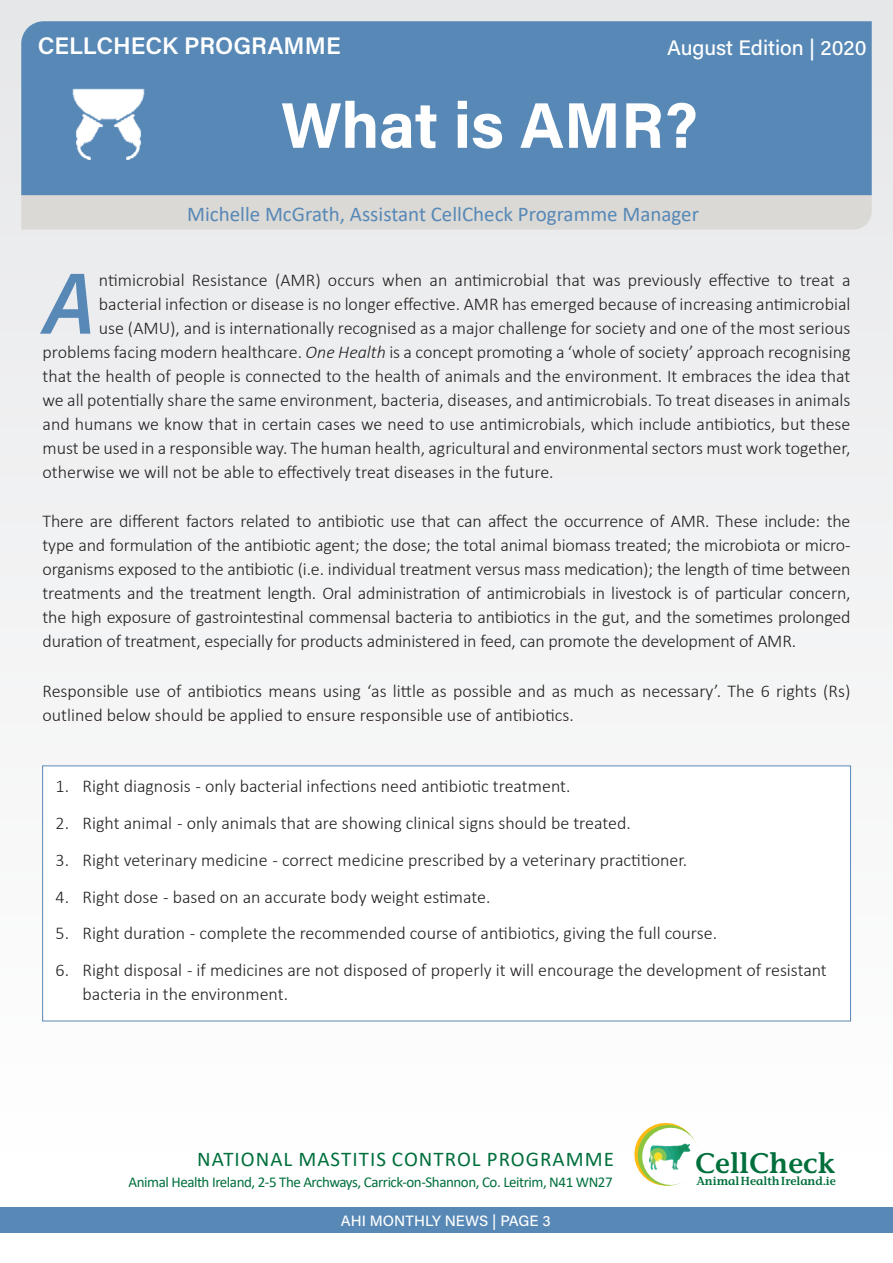
<style>
.page{position:relative;width:893px;height:1263px;background:#fff}
.page>*{position:absolute;margin:0;border:0;box-sizing:border-box;transform-origin:0 0}
.t1{font:87.15px "Acumin Variable Concept";color:#5788b6}
.t2{font:64.5px "Acumin Variable Concept";letter-spacing:.04em;color:#fff}
.t3{font:600 28.35px "Stone Informal Std";color:#006f3c}
.t4{font:24px "Acumin Variable Concept";letter-spacing:.025em;color:#fff}
.t5{font:21px "Calibri";color:#5788b6}
.t6{font:21px "Calibri";letter-spacing:.05em;color:#006f3c}
.t7{font:21px "Acumin Variable Concept";letter-spacing:.03em;color:#fff}
.t8{font:300 18px/24px "Calibri";color:#231f20}
.t9{font:15px "Calibri";letter-spacing:-.03em;color:#006f3c}
.t10{font:15px "Acumin Variable Concept";letter-spacing:.015em;color:#fff}
.t11{font:600 11.7px "Stone Informal Std";letter-spacing:-.005em;color:#006f3c}
.s1{font-style:italic}
</style>
<div class="page">
<div style="left:0;top:0;width:893px;height:1153px;background:#f2f2f3"></div>
<div style="left:21px;top:195px;width:851px;height:35px;background:#dad9d6"></div>
<div style="left:21px;top:21px;width:851px;height:174px;background:#5788b6"></div>
<img style="left:43px;top:61px;width:132px;height:133px;border-radius:66px">
<svg style="left:631px;top:1119px;width:71px;height:67px"></svg>
<img style="left:648px;top:1136px;width:44px;height:36px">
<div style="left:0;top:1208px;width:893px;height:25px;background:#5788b6"></div>
<div style="left:43px;top:766px;width:807px;height:255px;background:#fff"></div>
<h3 class="t4" style="left:38px;top:30px;width:304px">CELLCHECK PROGRAMME</h3>
<p class="t7" style="left:667px;top:33px;width:201px">August Edition | 2020</p>
<h2 class="t2" style="left:281px;top:81px;width:416px">What is AMR?</h2>
<p class="t5" style="left:187px;top:199px;width:513px">Michelle McGrath, Assistant CellCheck Programme Manager</p>
<h1 class="t1" style="left:43px;top:243px;width:57px">A</h1>
<p class="t8" style="left:99px;top:267px;width:753px">ntimicrobial Resistance (AMR) occurs when an antimicrobial that was previously effective to treat a</p>
<p class="t8" style="left:99px;top:291px;width:753px">bacterial infection or disease is no longer effective. AMR has emerged because of increasing antimicrobial</p>
<p class="t8" style="left:99px;top:315px;width:753px">use (AMU), and is internationally recognised as a major challenge for society and one of the most serious</p>
<p class="t8" style="left:43px;top:339px;width:809px">problems facing modern healthcare. <span class="s1">One Health</span> is a concept promoting a ‘whole of society’ approach recognising</p>
<p class="t8" style="left:43px;top:363px;width:809px">that the health of people is connected to the health of animals and the environment. It embraces the idea that</p>
<p class="t8" style="left:43px;top:387px;width:809px">we all potentially share the same environment, bacteria, diseases, and antimicrobials. To treat diseases in animals</p>
<p class="t8" style="left:43px;top:411px;width:809px">and humans we know that in certain cases we need to use antimicrobials, which include antibiotics, but these</p>
<p class="t8" style="left:43px;top:435px;width:809px">must be used in a responsible way. The human health, agricultural and environmental sectors must work together,</p>
<p class="t8" style="left:43px;top:459px;width:513px">otherwise we will not be able to effectively treat diseases in the future.</p>
<p class="t8" style="left:43px;top:509px;width:810px;text-align:justify">There are different factors related to antibiotic use that can affect the occurrence of AMR. These include: the type and formulation of the antibiotic agent; the dose; the total animal biomass treated; the microbiota or micro&shy;organisms exposed to the antibiotic (i.e. individual treatment versus mass medication); the length of time between treatments and the treatment length. Oral administration of antimicrobials in livestock is of particular concern, the high exposure of gastrointestinal commensal bacteria to antibiotics in the gut, and the sometimes prolonged duration of treatment, especially for products administered in feed, can promote the development of AMR.</p>
<p class="t8" style="left:43px;top:678px;width:809px">Responsible use of antibiotics means using ‘as little as possible and as much as necessary’. The 6 rights (Rs) outlined below should be applied to ensure responsible use of antibiotics.</p>
<p class="t8" style="left:56px;top:774px;width:516px">1. Right diagnosis - only bacterial infections need antibiotic treatment.</p>
<p class="t8" style="left:56px;top:811px;width:577px">2. Right animal - only animals that are showing clinical signs should be treated.</p>
<p class="t8" style="left:56px;top:848px;width:633px">3. Right veterinary medicine - correct medicine prescribed by a veterinary practitioner.</p>
<p class="t8" style="left:56px;top:884px;width:436px">4. Right dose - based on an accurate body weight estimate.</p>
<p class="t8" style="left:56px;top:921px;width:663px">5. Right duration - complete the recommended course of antibiotics, giving the full course.</p>
<p class="t8" style="left:83px;top:958px;width:746px;text-indent:-27px">6. Right disposal - if medicines are not disposed of properly it will encourage the development of resistant bacteria in the environment.</p>
<p class="t6" style="left:197px;top:1144px;width:418px">NATIONAL MASTITIS CONTROL PROGRAMME</p>
<h3 class="t3" style="left:695px;top:1146px;width:142px">CellCheck</h3>
<p class="t9" style="left:129px;top:1171px;width:486px">Animal Health Ireland, 2-5 The Archways, Carrick-on-Shannon, Co. Leitrim, N41 WN27</p>
<p class="t11" style="left:696px;top:1174px;width:141px">AnimalHealthIreland.ie</p>
<p class="t10" style="left:341px;top:1210px;width:211px">AHI MONTHLY NEWS | PAGE 3</p>
</div>
